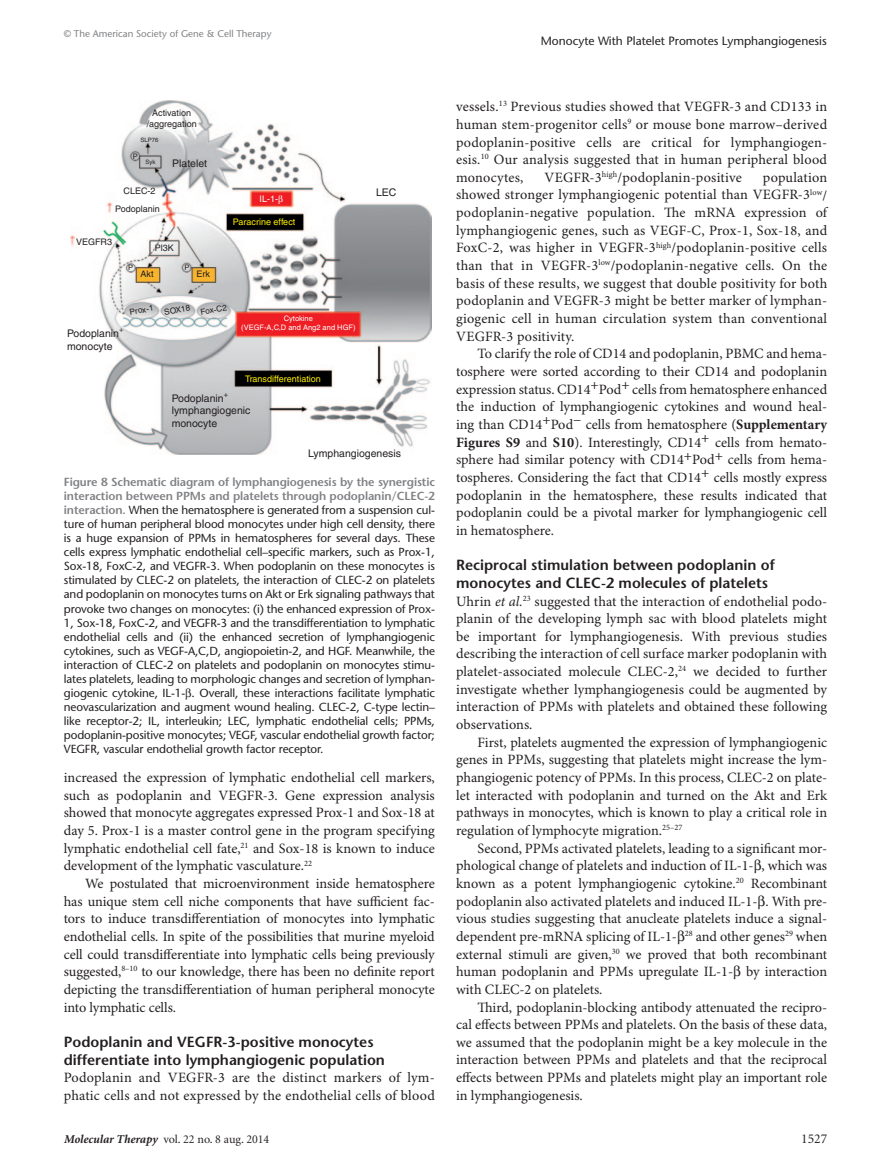
<style>
.page{position:relative;width:891px;height:1175px;background:#fff}
.page>*{position:absolute;margin:0;border:0;box-sizing:border-box;transform-origin:0 0}
.t1{font:600 14.7px/17.7px "ITC Stone Sans";color:#231f20}
.t2{font:14.25px/17.7px "Minion Pro";letter-spacing:.005em;color:#231f20;text-align:justify}
.t3{font:13.5px "Minion";color:#231f20}
.t4{font:12px "Stone Sans";color:#231f20}
.t5{font:12px "Minion";color:#231f20}
.t6{font:11.7px/14.1px "Stone Sans";letter-spacing:-.01em;color:#231f20;text-align:justify}
.t7{font:600 11.7px/14.1px "ITC Stone Sans";letter-spacing:-.01em;color:#808285}
.t8{font:10.5px/12.6px "Helvetica";color:#231f20}
.t9{font:9.75px "Stone Sans";color:#808285}
.t10{font:9px/10.8px "Helvetica";color:#231f20;text-align:center}
.t11{font:9px "Helvetica";color:#fff101}
.t12{font:9px "Helvetica";color:#fff}
.t13{font:8.25px "Helvetica";color:#231f20}
.t14{font:7.5px/9px "Helvetica";color:#fff;text-align:center}
.t15{font:7.5px "Helvetica";color:#231f20}
.t16{font:6px "Helvetica";color:#231f20}
.s1{font-family:"ITC Stone Sans";font-weight:600;color:#808285}
.s2{font-weight:700}
.s3{font-style:italic}
.s4{font-weight:700;font-style:italic}
</style>
<div class="page">
<img style="left:70px;top:100px;width:362px;height:355px">
<svg style="left:279px;top:195px;width:4px;height:9px"></svg>
<p class="t9" style="left:64px;top:28px;width:209px">© The American Society of Gene &amp; Cell Therapy</p>
<p class="t4" style="left:541px;top:34px;width:287px">Monocyte With Platelet Promotes Lymphangiogenesis</p>
<p class="t10" style="left:147px;top:107px;width:52px">Activation /aggregation</p>
<p class="t16" style="left:145px;top:158px;width:12px">Syk</p>
<p class="t16" style="left:141px;top:136px;width:20px">SLP76</p>
<p class="t15" style="left:133px;top:152px;width:7px">P</p>
<p class="t8" style="left:172px;top:157px;width:37px">Platelet</p>
<p class="t10" style="left:115px;top:181px;width:46px;line-height:18.3px">CLEC-2<br>Podoplanin</p>
<p class="t10" style="left:76px;top:236px;width:38px">VEGFR3</p>
<p class="t10" style="left:155px;top:242px;width:21px">Pl3K</p>
<p class="t12" style="left:260px;top:193px;width:20px">IL-1-</p>
<p class="t11" style="left:233px;top:217px;width:64px">Paracrine effect</p>
<p class="t15" style="left:128px;top:263px;width:7px">P</p>
<p class="t15" style="left:184px;top:263px;width:7px">P</p>
<p class="t10" style="left:141px;top:268px;width:15px">Akt</p>
<p class="t10" style="left:197px;top:268px;width:15px">Erk</p>
<p class="t13" style="left:129px;top:307px;width:26px;rotate:-10deg">Prox-1</p>
<p class="t13" style="left:200px;top:307px;width:28px;rotate:-10deg">Fox-C2</p>
<p class="t13" style="left:164px;top:307px;width:28px;rotate:-10deg">SOX18</p>
<p class="t8" style="left:67px;top:327px;width:58px">Podoplanin<sup>+ </sup>monocyte</p>
<p class="t14" style="left:241px;top:314px;width:116px">Cytokine<br>(VEGF-A,C,D and Ang2 and HGF)</p>
<p class="t11" style="left:245px;top:373px;width:77px">Transdifferentiation</p>
<p class="t8" style="left:172px;top:392px;width:80px">Podoplanin<sup>+ </sup>lymphangiogenic monocyte</p>
<p class="t8" style="left:376px;top:186px;width:22px">LEC</p>
<p class="t8" style="left:308px;top:447px;width:95px">Lymphangiogenesis</p>
<p class="t7" style="left:64px;top:475px;width:373px">Figure 8 Schematic diagram of lymphangiogenesis by the synergistic interaction between PPMs and platelets through podoplanin/CLEC-2</p>
<p class="t6" style="left:64px;top:503px;width:373px"><span class="s1">interaction.</span> When the hematosphere is generated from a suspension cul&shy;ture of human peripheral blood monocytes under high cell density, there is a huge expansion of PPMs in hematospheres for several days. These cells express lymphatic endothelial cell–specific markers, such as Prox-1, Sox-18, FoxC-2, and VEGFR-3. When podoplanin on these monocytes is stimulated by CLEC-2 on platelets, the interaction of CLEC-2 on platelets and podoplanin on monocytes turns on Akt or Erk signaling pathways that provoke two changes on monocytes: (i) the enhanced expression of Prox-1, Sox-18, FoxC-2, and VEGFR-3 and the transdifferentiation to lymphatic endothelial cells and (ii) the enhanced secretion of lymphangiogenic cytokines, such as VEGF-A,C,D, angiopoietin-2, and HGF. Meanwhile, the interaction of CLEC-2 on platelets and podoplanin on monocytes stimu&shy;lates platelets, leading to morphologic changes and secretion of lymphan&shy;giogenic cytokine, IL-1- . Overall, these interactions facilitate lymphatic neovascularization and augment wound healing. CLEC-2, C-type lectin– like receptor-2; IL, interleukin; LEC, lymphatic endothelial cells; PPMs, podoplanin-positive monocytes; VEGF, vascular endothelial growth factor; VEGFR, vascular endothelial growth factor receptor.</p>
<p class="t2" style="left:64px;top:769px;width:373px">increased the expression of lymphatic endothelial cell markers, such as podoplanin and VEGFR-3. Gene expression analysis showed that monocyte aggregates expressed Prox-1 and Sox-18 at day 5. Prox-1 is a master control gene in the program specifying lymphatic endothelial cell fate,<sup>21</sup> and Sox-18 is known to induce development of the lymphatic vasculature.<sup>22</sup></p>
<p class="t2" style="left:64px;top:875px;width:373px;text-indent:21px">We postulated that microenvironment inside hematosphere has unique stem cell niche components that have sufficient fac&shy;tors to induce transdifferentiation of monocytes into lymphatic endothelial cells. In spite of the possibilities that murine myeloid cell could transdifferentiate into lymphatic cells being previously suggested,<sup>8–10</sup> to our knowledge, there has been no definite report depicting the transdifferentiation of human peripheral monocyte into lymphatic cells.</p>
<p class="t1" style="left:64px;top:1032px;width:323px">Podoplanin and VEGFR-3-positive monocytes differentiate into lymphangiogenic population</p>
<p class="t2" style="left:64px;top:1069px;width:373px">Podoplanin and VEGFR-3 are the distinct markers of lym&shy;phatic cells and not expressed by the endothelial cells of blood</p>
<p class="t2" style="left:456px;top:98px;width:373px">vessels.<sup>13</sup> Previous studies showed that VEGFR-3 and CD133 in human stem-progenitor cells<sup>9</sup> or mouse bone marrow–derived podoplanin-positive cells are critical for lymphangiogen&shy;esis.<sup>10</sup> Our analysis suggested that in human peripheral blood monocytes,</p>
<p class="t2" style="left:544px;top:169px;width:199px">VEGFR-3<sup>high</sup>/podoplanin-positive</p>
<p class="t2" style="left:456px;top:169px;width:373px;text-indent:307px">population showed stronger lymphangiogenic potential than VEGFR-3<sup>low</sup>/ podoplanin-negative population. The mRNA expression of lymphangiogenic genes, such as VEGF-C, Prox-1, Sox-18, and FoxC-2, was higher in VEGFR-3<sup>high</sup>/podoplanin-positive cells than that in VEGFR-3<sup>low</sup>/podoplanin-negative cells. On the basis of these results, we suggest that double positivity for both podoplanin and VEGFR-3 might be better marker of lymphan&shy;giogenic cell in human circulation system than conventional VEGFR-3 positivity.</p>
<p class="t2" style="left:456px;top:345px;width:373px;text-indent:21px">To clarify the role of CD14 and podoplanin, PBMC and hema&shy;tosphere were sorted according to their CD14 and podoplanin expression status. CD14+Pod+ cells from hematosphere enhanced the induction of lymphangiogenic cytokines and wound heal&shy;ing than CD14+Pod− cells from hematosphere (<span class="s2">Supplementary Figures S9</span> and <span class="s2">S10</span>). Interestingly, CD14+ cells from hemato&shy;sphere had similar potency with CD14+Pod+ cells from hema&shy;tospheres. Considering the fact that CD14+ cells mostly express podoplanin in the hematosphere, these results indicated that podoplanin could be a pivotal marker for lymphangiogenic cell in hematosphere.</p>
<p class="t1" style="left:456px;top:556px;width:320px">Reciprocal stimulation between podoplanin of monocytes and CLEC-2 molecules of platelets</p>
<p class="t2" style="left:456px;top:592px;width:373px">Uhrin <span class="s3">et al.</span><sup>23</sup> suggested that the interaction of endothelial podo&shy;planin of the developing lymph sac with blood platelets might be important for lymphangiogenesis. With previous studies describing the interaction of cell surface marker podoplanin with platelet-associated molecule CLEC-2,<sup>24</sup> we decided to further investigate whether lymphangiogenesis could be augmented by interaction of PPMs with platelets and obtained these following observations.</p>
<p class="t2" style="left:456px;top:734px;width:373px;text-indent:21px">First, platelets augmented the expression of lymphangiogenic genes in PPMs, suggesting that platelets might increase the lym&shy;phangiogenic potency of PPMs. In this process, CLEC-2 on plate&shy;let interacted with podoplanin and turned on the Akt and Erk pathways in monocytes, which is known to play a critical role in regulation of lymphocyte migration.<sup>25–27</sup></p>
<p class="t2" style="left:456px;top:839px;width:373px;text-indent:21px">Second, PPMs activated platelets, leading to a significant mor&shy;phological change of platelets and induction of IL-1- , which was known as a potent lymphangiogenic cytokine.<sup>20</sup> Recombinant podoplanin also activated platelets and induced IL-1- . With pre&shy;vious studies suggesting that anucleate platelets induce a signal&shy;dependent pre-mRNA splicing of IL-1- <sup>28</sup> and other genes<sup>29</sup> when external stimuli are given,<sup>30</sup> we proved that both recombinant human podoplanin and PPMs upregulate IL-1- by interaction with CLEC-2 on platelets.</p>
<p class="t2" style="left:456px;top:998px;width:373px;text-indent:21px">Third, podoplanin-blocking antibody attenuated the recipro&shy;cal effects between PPMs and platelets. On the basis of these data, we assumed that the podoplanin might be a key molecule in the interaction between PPMs and platelets and that the reciprocal effects between PPMs and platelets might play an important role in lymphangiogenesis.</p>
<p class="t5" style="left:64px;top:1133px;width:207px"><span class="s4">Molecular Therapy</span> vol. 22 no. 8 aug. 2014</p>
<p class="t3" style="left:801px;top:1132px;width:27px">1527</p>
</div>
